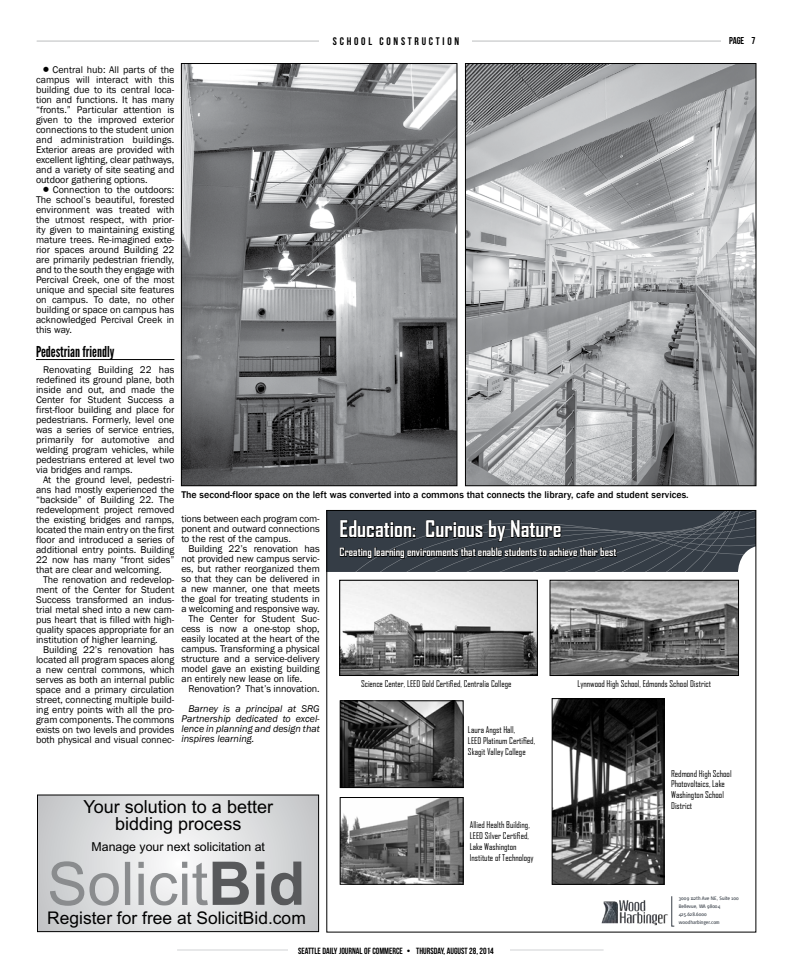
<style>
.page{position:relative;width:792px;height:972px;background:#fff}
.page>*{position:absolute;margin:0;border:0;box-sizing:border-box;transform-origin:0 0}
.t1{font:700 22px "Agency FB";color:#fff}
.t2{font:18px/17.1px "Arial";color:#000;text-align:center}
.t3{font:17.4px "Arial";color:#000}
.t4{font:15px "League Gothic";color:#000}
.t5{font:12.3px "Arial";color:#000}
.t6{font:700 11px "Agency FB";color:#fff}
.t7{font:11px "Bebas Neue";letter-spacing:.25em;color:#000}
.t8{font:10px/10px "Franklin Gothic";color:#000;text-align:justify}
.t9{font:500 10px "Franklin Gothic";color:#000}
.t10{font:italic 10px/10px "Franklin Gothic";color:#000;text-align:justify}
.t11{font:10px "Bebas Neue";color:#000}
.t12{font:9px "Bebas Neue";color:#000}
.t13{font:8.9px/10.7px "Agency FB";color:#000}
.t14{font:condensed 5px/7.9px "Signa OT";letter-spacing:-.01em;color:#363d46}
.s1{color:#fff}
.s2{font-family:"Elephant"}
</style>
<div class="page">
<hr style="left:36px;top:41px;width:720px;height:1px;background:#d1d3d4">
<div style="left:319px;top:36px;width:153px;height:12px;background:#fff"></div>
<div style="left:721px;top:36px;width:36px;height:14px;background:#fff"></div>
<hr style="left:177px;top:950px;width:427px;height:1px;background:#d1d3d4">
<div style="left:288px;top:942px;width:222px;height:18px;background:#fff"></div>
<svg style="left:329px;top:512px;width:425px;height:60px;background:#343a42"></svg>
<img style="left:601px;top:900px;width:67px;height:26px">
<svg style="left:671px;top:896px;width:4px;height:31px"></svg>
<img style="left:554px;top:700px;width:108px;height:183px">
<div style="left:552px;top:698px;width:112px;height:187px;border:1px solid #000"></div>
<img style="left:552px;top:582px;width:185px;height:92px">
<div style="left:550px;top:580px;width:189px;height:96px;border:1px solid #000"></div>
<img style="left:341px;top:582px;width:195px;height:92px">
<div style="left:339px;top:580px;width:199px;height:96px;border:1px solid #000"></div>
<img style="left:342px;top:702px;width:120px;height:84px">
<div style="left:340px;top:700px;width:124px;height:88px;border:1px solid #000"></div>
<img style="left:342px;top:799px;width:120px;height:84px">
<div style="left:340px;top:797px;width:124px;height:88px;border:1px solid #000"></div>
<hr style="left:36px;top:359px;width:138px;height:1px;background:#000">
<img style="left:183px;top:65px;width:272px;height:419px">
<div style="left:181px;top:63px;width:276px;height:423px;border:1px solid #000"></div>
<img style="left:467px;top:65px;width:287px;height:419px">
<div style="left:465px;top:63px;width:291px;height:423px;border:1px solid #000"></div>
<svg style="left:39px;top:797px;width:278px;height:133px;background:#dbdcdd"></svg>
<div style="left:37px;top:795px;width:282px;height:137px;border:1px solid #000"></div>
<svg style="left:50px;top:861px;width:34px;height:45px;background:#b3b5b7"></svg>
<svg style="left:90px;top:873px;width:29px;height:33px"></svg>
<div style="left:125px;top:862px;width:5px;height:43px;background:#8a8c8e"></div>
<svg style="left:138px;top:862px;width:6px;height:43px"></svg>
<svg style="left:150px;top:862px;width:37px;height:44px"></svg>
<svg style="left:193px;top:862px;width:56px;height:43px;background:#9e9fa1"></svg>
<svg style="left:256px;top:862px;width:8px;height:43px"></svg>
<svg style="left:271px;top:862px;width:31px;height:44px"></svg>
<p class="t7" style="left:333px;top:35px;width:128px">SCHOOL CONSTRUCTION</p>
<p class="t11" style="left:729px;top:35px;width:29px">PAGE <span class="s1">XX</span>7</p>
<p class="t8" style="left:36px;top:65px;width:140px;text-indent:7px"><span class="s2">•</span> Central hub: All parts of the campus will interact with this building due to its central loca&shy;tion and functions. It has many “fronts.” Particular attention is given to the improved exterior connections to the student union and administration buildings.<br>Exterior areas are provided with excellent lighting, clear pathways, and a variety of site seating and outdoor gathering options.</p>
<p class="t8" style="left:36px;top:185px;width:140px;text-indent:7px"><span class="s2">•</span> Connection to the outdoors:<br>The school’s beautiful, forested environment was treated with the utmost respect, with prior&shy;ity given to maintaining existing mature trees. Re-imagined exte&shy;rior spaces around Building 22 are primarily pedestrian friendly, and to the south they engage with Percival Creek, one of the most unique and special site features on campus. To date, no other building or space on campus has acknowledged Percival Creek in this way.</p>
<h3 class="t4" style="left:36px;top:343px;width:80px">Pedestrian friendly</h3>
<p class="t8" style="left:36px;top:365px;width:140px;text-indent:7px">Renovating Building 22 has redefined its ground plane, both inside and out, and made the Center for Student Success a first-floor building and place for pedestrians. Formerly, level one was a series of service entries, primarily for automotive and welding program vehicles, while pedestrians entered at level two via bridges and ramps.</p>
<p class="t8" style="left:36px;top:475px;width:140px;text-indent:7px">At the ground level, pedestri&shy;ans had mostly experienced the “backside” of Building 22. The redevelopment project removed the existing bridges and ramps, located the main entry on the first floor and introduced a series of additional entry points. Building 22 now has many “front sides” that are clear and welcoming.</p>
<p class="t8" style="left:36px;top:575px;width:140px;text-indent:7px">The renovation and redevelop&shy;ment of the Center for Student Success transformed an indus&shy;trial metal shed into a new cam&shy;pus heart that is filled with high&shy;quality spaces appropriate for an institution of higher learning.</p>
<p class="t8" style="left:36px;top:645px;width:140px;text-indent:7px">Building 22’s renovation has located all program spaces along a new central commons, which serves as both an internal public space and a primary circulation street, connecting multiple build&shy;ing entry points with all the pro&shy;gram components. The commons exists on two levels and provides both physical and visual connec-</p>
<p class="t9" style="left:181px;top:489px;width:509px">The second-floor space on the left was converted into a commons that connects the library, cafe and student services.</p>
<p class="t8" style="left:181px;top:514px;width:140px">tions between each program com&shy;ponent and outward connections to the rest of the campus.</p>
<p class="t8" style="left:188px;top:544px;width:133px">Building 22’s renovation has</p>
<p class="t8" style="left:181px;top:554px;width:140px">not provided new campus servic-</p>
<p class="t8" style="left:181px;top:564px;width:140px">es, but rather reorganized them</p>
<p class="t8" style="left:181px;top:574px;width:140px">so that they can be delivered in</p>
<p class="t8" style="left:181px;top:584px;width:140px">a new manner, one that meets</p>
<p class="t8" style="left:181px;top:594px;width:140px">the goal for treating students in</p>
<p class="t8" style="left:181px;top:604px;width:140px">a welcoming and responsive way.</p>
<p class="t8" style="left:188px;top:614px;width:133px">The Center for Student Suc-</p>
<p class="t8" style="left:181px;top:624px;width:140px">cess is now a one-stop shop,</p>
<p class="t8" style="left:181px;top:634px;width:140px">easily located at the heart of the</p>
<p class="t8" style="left:181px;top:644px;width:140px">campus. Transforming a physical</p>
<p class="t8" style="left:181px;top:654px;width:140px">structure and a service-delivery</p>
<p class="t8" style="left:181px;top:664px;width:140px">model gave an existing building</p>
<p class="t8" style="left:181px;top:674px;width:122px">an entirely new lease on life.</p>
<p class="t8" style="left:188px;top:684px;width:133px">Renovation? That’s innovation.</p>
<p class="t10" style="left:181px;top:704px;width:140px;text-indent:7px">Barney is a principal at SRG Partnership dedicated to excel&shy;lence in planning and design that inspires learning.</p>
<h1 class="t1" style="left:340px;top:515px;width:223px">Education: Curious by Nature</h1>
<p class="t6" style="left:340px;top:545px;width:278px">Creating learning environments that enable students to achieve their best</p>
<p class="t13" style="left:361px;top:678px;width:152px">Science Center, LEED Gold Certified, Centralia College</p>
<p class="t13" style="left:577px;top:678px;width:135px">Lynnwood High School, Edmonds School District</p>
<p class="t13" style="left:468px;top:724px;width:69px">Laura Angst Hall,<br>LEED Platinum Certified,<br>Skagit Valley College</p>
<h2 class="t2" style="left:83px;top:799px;width:191px">Your solution to a better bidding process</h2>
<p class="t5" style="left:92px;top:839px;width:175px">Manage your next solicitation at</p>
<h3 class="t3" style="left:47px;top:907px;width:260px">Register for free at SolicitBid.com</h3>
<p class="t13" style="left:470px;top:819px;width:65px">Allied Health Building,<br>LEED Silver Certified,<br>Lake Washington<br>Institute of Technology</p>
<p class="t12" style="left:298px;top:946px;width:126px">SEATTLE DAILY JOURNAL OF COMMERCE • THURSD</p>
<p class="t12" style="left:438px;top:946px;width:58px">AY, AUGUST 28, 2014</p>
<p class="t13" style="left:671px;top:768px;width:62px">Redmond High School<br>Photovoltaics, Lake<br>Washington School<br>District</p>
<p class="t14" style="left:679px;top:894px;width:61px">3009 112th Ave NE, Suite 100<br>Bellevue, WA 98004<br>425.628.6000 woodharbinger.com</p>
</div>
